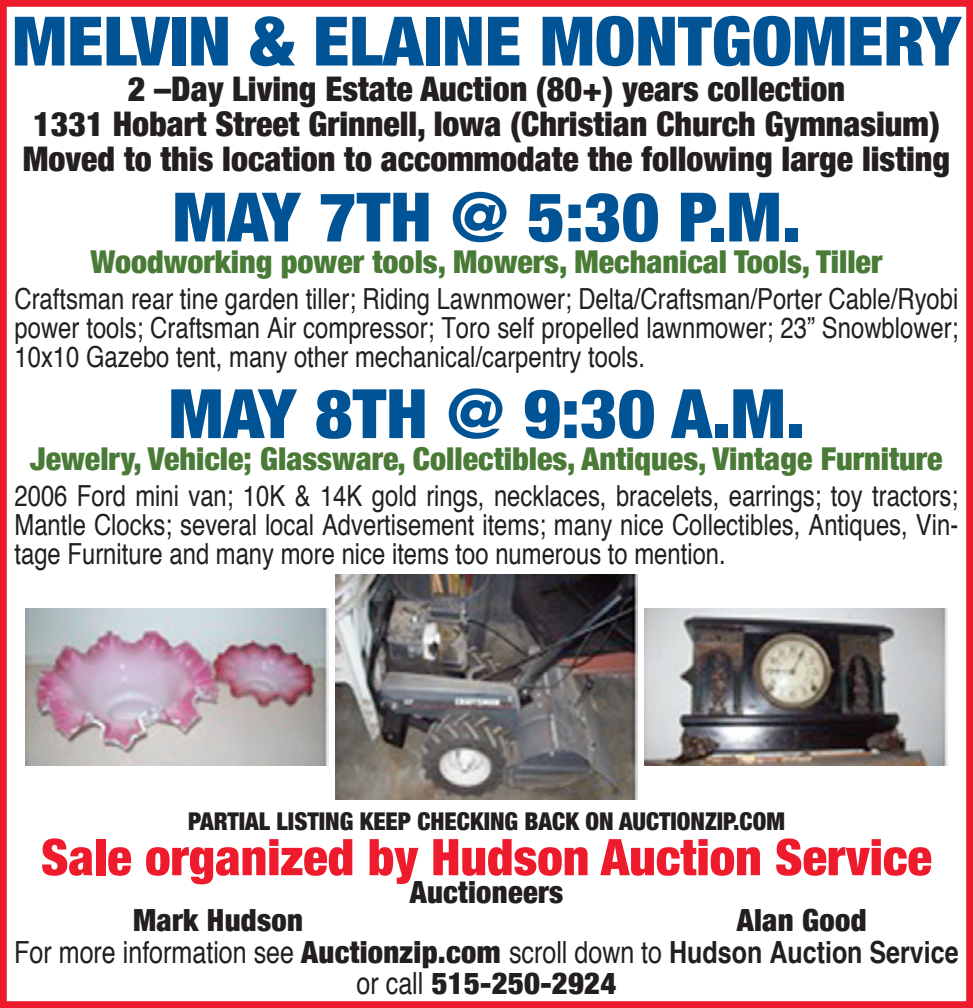
<style>
.page{position:relative;width:973px;height:1008px;background:#fff}
.page>*{position:absolute;margin:0;border:0;box-sizing:border-box;transform-origin:0 0}
.t1{font:900 condensed 68.25px "Helvetica Neue";color:#005495;scale:1.06 1}
.t2{font:900 condensed 50.4px "Helvetica Neue";color:#ee1b2c}
.t3{font:900 condensed 33.95px/35px "Helvetica Neue";color:#231f20;text-align:center}
.t4{font:900 condensed 31.5px "Helvetica Neue";color:#497b37}
.t5{font:condensed 30.45px "Helvetica";color:#231f20}
.t6{font:900 condensed 30.45px "Helvetica Neue";letter-spacing:.01em;color:#231f20}
.t7{font:condensed 29.05px/29.1px "Helvetica";color:#231f20;text-align:justify}
.t8{font:900 condensed 24.5px "Helvetica Neue";color:#231f20}
.s1{font-family:"Helvetica Neue";font-weight:900}
.s2{font-weight:700}
.s3{font-family:"Helvetica";font-weight:400}
</style>
<div class="page">
<div style="left:0;top:0;width:973px;height:1008px;border:7px solid #ee1b2c"></div>
<img style="left:26px;top:609px;width:302px;height:157px">
<img style="left:335px;top:575px;width:302px;height:225px">
<img style="left:645px;top:609px;width:302px;height:157px">
<h1 class="t1" style="left:12px;top:-15px;width:896px">MELVIN &amp; ELAINE MONTGOMERY</h1>
<p class="t3" style="left:23px;top:69px;width:928px">2 –Day Living Estate Auction (80+) years collection<br>1331 Hobart Street Grinnell, Iowa (Christian Church Gymnasium)<br>Moved to this location to accommodate the following large listing</p>
<h1 class="t1" style="left:173px;top:161px;width:594px">MAY 7TH @ 5:30 P.M.</h1>
<p class="t4" style="left:91px;top:236px;width:793px">Woodworking power tools, Mowers, Mechanical Tools, Tiller</p>
<p class="t7" style="left:15px;top:284px;width:945px">Craftsman rear tine garden tiller; Riding Lawnmower; Delta/Craftsman/Porter Cable/Ryobi power tools; Craftsman Air compressor; Toro self propelled lawnmower; 23” Snowblower; 10x10 Gazebo tent, many other mechanical/carpentry tools.</p>
<h1 class="t1" style="left:168px;top:358px;width:601px">MAY 8TH @ 9:30 A.M.</h1>
<p class="t4" style="left:30px;top:432px;width:913px">Jewelry, Vehicle; Glassware, Collectibles, Antiques, Vintage Furniture</p>
<p class="t7" style="left:15px;top:480px;width:945px">2006 Ford mini van; 10K &amp; 14K gold rings, necklaces, bracelets, earrings; toy tractors; Mantle Clocks; several local Advertisement items; many nice Collectibles, Antiques, Vin&shy;tage Furniture and many more nice items too numerous to mention.</p>
<p class="t8" style="left:188px;top:801px;width:598px">PARTIAL LISTING KEEP CHECKING BACK ON AUCTIONZIP.COM</p>
<h2 class="t2" style="left:41px;top:816px;width:892px">Sale organized by Hudson Auction Service</h2>
<p class="t6" style="left:410px;top:867px;width:155px">Auctioneers</p>
<p class="t6" style="left:133px;top:895px;width:172px">Mark Hudson</p>
<p class="t6" style="left:736px;top:895px;width:131px">Alan Good</p>
<p class="t5" style="left:14px;top:933px;width:946px">For more information see <span class="s1">Auctionzip.com</span> scroll down to <span class="s2">Hudson Auction Service</span></p>
<p class="t6" style="left:356px;top:958px;width:261px"><span class="s3">or call</span> 515-250-2924</p>
</div>
